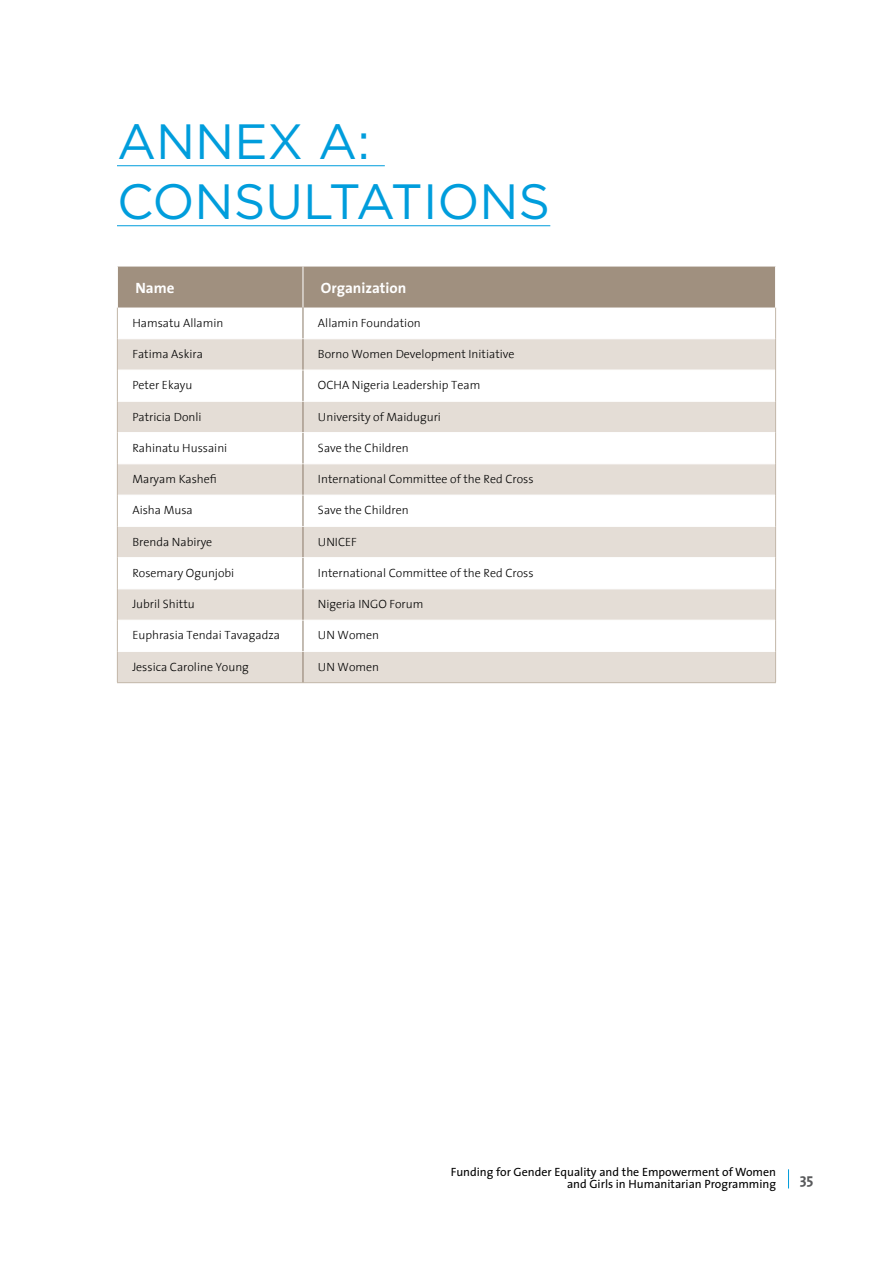
<style>
.page{position:relative;width:893px;height:1263px;background:#fff}
.page>*{position:absolute;margin:0;border:0;box-sizing:border-box;transform-origin:0 0}
.t1{font:49.5px/60px "Gotham";color:#009ddc}
.t2{font:700 15px "The Sans";color:#fff}
.t3{font:700 15px "The Sans";color:#58595b}
.t4{font:300 12px "The Sans";color:#000}
.t5{font:12px/12px "The Sans";color:#000;text-align:right}
</style>
<div class="page">
<svg style="left:788px;top:1169px;width:1px;height:19px"></svg>
<hr style="left:117px;top:165px;width:268px;height:1px;background:#009ddc">
<hr style="left:117px;top:225px;width:433px;height:1px;background:#009ddc">
<div style="left:118px;top:267px;width:657px;height:40px;background:#a0907f"></div>
<svg style="left:118px;top:339px;width:657px;height:343px;fill:#e4ddd6"></svg>
<hr style="left:303px;top:267px;width:1px;height:40px;background:#fff">
<hr style="left:118px;top:370px;width:185px;height:1px;background:#fff">
<hr style="left:303px;top:370px;width:472px;height:1px;background:#fff">
<hr style="left:118px;top:401px;width:185px;height:1px;background:#fff">
<hr style="left:303px;top:401px;width:472px;height:1px;background:#fff">
<hr style="left:118px;top:432px;width:185px;height:1px;background:#fff">
<hr style="left:303px;top:432px;width:472px;height:1px;background:#fff">
<hr style="left:118px;top:463px;width:185px;height:1px;background:#fff">
<hr style="left:303px;top:463px;width:472px;height:1px;background:#fff">
<hr style="left:118px;top:495px;width:185px;height:1px;background:#fff">
<hr style="left:303px;top:495px;width:472px;height:1px;background:#fff">
<hr style="left:118px;top:526px;width:185px;height:1px;background:#fff">
<hr style="left:303px;top:526px;width:472px;height:1px;background:#fff">
<hr style="left:118px;top:557px;width:185px;height:1px;background:#fff">
<hr style="left:303px;top:557px;width:472px;height:1px;background:#fff">
<hr style="left:118px;top:588px;width:185px;height:1px;background:#fff">
<hr style="left:303px;top:588px;width:472px;height:1px;background:#fff">
<hr style="left:118px;top:620px;width:185px;height:1px;background:#fff">
<hr style="left:303px;top:620px;width:472px;height:1px;background:#fff">
<hr style="left:118px;top:651px;width:185px;height:1px;background:#fff">
<hr style="left:303px;top:651px;width:472px;height:1px;background:#fff">
<hr style="left:117px;top:307px;width:1px;height:32px;background:#c2b6a8">
<hr style="left:775px;top:307px;width:1px;height:32px;background:#c2b6a8">
<hr style="left:117px;top:339px;width:1px;height:31px;background:#c2b6a8">
<hr style="left:775px;top:339px;width:1px;height:31px;background:#c2b6a8">
<hr style="left:117px;top:370px;width:1px;height:31px;background:#c2b6a8">
<hr style="left:775px;top:370px;width:1px;height:31px;background:#c2b6a8">
<hr style="left:117px;top:401px;width:1px;height:32px;background:#c2b6a8">
<hr style="left:775px;top:401px;width:1px;height:32px;background:#c2b6a8">
<hr style="left:117px;top:433px;width:1px;height:31px;background:#c2b6a8">
<hr style="left:775px;top:433px;width:1px;height:31px;background:#c2b6a8">
<hr style="left:117px;top:464px;width:1px;height:31px;background:#c2b6a8">
<hr style="left:775px;top:464px;width:1px;height:31px;background:#c2b6a8">
<hr style="left:117px;top:495px;width:1px;height:31px;background:#c2b6a8">
<hr style="left:775px;top:495px;width:1px;height:31px;background:#c2b6a8">
<hr style="left:117px;top:526px;width:1px;height:32px;background:#c2b6a8">
<hr style="left:775px;top:526px;width:1px;height:32px;background:#c2b6a8">
<hr style="left:117px;top:558px;width:1px;height:31px;background:#c2b6a8">
<hr style="left:775px;top:558px;width:1px;height:31px;background:#c2b6a8">
<hr style="left:117px;top:589px;width:1px;height:31px;background:#c2b6a8">
<hr style="left:775px;top:589px;width:1px;height:31px;background:#c2b6a8">
<hr style="left:117px;top:620px;width:1px;height:31px;background:#c2b6a8">
<hr style="left:775px;top:620px;width:1px;height:31px;background:#c2b6a8">
<hr style="left:117px;top:651px;width:1px;height:31px;background:#c2b6a8">
<hr style="left:775px;top:651px;width:1px;height:31px;background:#c2b6a8">
<hr style="left:117px;top:682px;width:186px;height:1px;background:#c2b6a8">
<hr style="left:303px;top:682px;width:473px;height:1px;background:#c2b6a8">
<hr style="left:303px;top:307px;width:1px;height:31px;background:#8a7967">
<hr style="left:303px;top:339px;width:1px;height:31px;background:#8a7967">
<hr style="left:303px;top:370px;width:1px;height:31px;background:#8a7967">
<hr style="left:303px;top:402px;width:1px;height:30px;background:#8a7967">
<hr style="left:303px;top:433px;width:1px;height:30px;background:#8a7967">
<hr style="left:303px;top:464px;width:1px;height:31px;background:#8a7967">
<hr style="left:303px;top:495px;width:1px;height:31px;background:#8a7967">
<hr style="left:303px;top:527px;width:1px;height:30px;background:#8a7967">
<hr style="left:303px;top:558px;width:1px;height:30px;background:#8a7967">
<hr style="left:303px;top:589px;width:1px;height:31px;background:#8a7967">
<hr style="left:303px;top:620px;width:1px;height:31px;background:#8a7967">
<hr style="left:303px;top:652px;width:1px;height:30px;background:#8a7967">
<h1 class="t1" style="left:117px;top:111px;width:435px">ANNEX A:<br>CONSULTATIONS</h1>
<p class="t2" style="left:135px;top:275px;width:41px">Name</p>
<p class="t2" style="left:321px;top:275px;width:87px">Organization</p>
<p class="t4" style="left:132px;top:313px;width:93px">Hamsatu Allamin</p>
<p class="t4" style="left:318px;top:313px;width:104px">Allamin Foundation</p>
<p class="t4" style="left:132px;top:344px;width:72px">Fatima Askira</p>
<p class="t4" style="left:318px;top:344px;width:198px">Borno Women Development Initiative</p>
<p class="t4" style="left:132px;top:375px;width:62px">Peter Ekayu</p>
<p class="t4" style="left:318px;top:375px;width:164px">OCHA Nigeria Leadership Team</p>
<p class="t4" style="left:132px;top:407px;width:71px">Patricia Donli</p>
<p class="t4" style="left:318px;top:407px;width:125px">University of Maiduguri</p>
<p class="t4" style="left:132px;top:438px;width:96px">Rahinatu Hussaini</p>
<p class="t4" style="left:318px;top:438px;width:92px">Save the Children</p>
<p class="t4" style="left:132px;top:469px;width:86px">Maryam Kashefi</p>
<p class="t4" style="left:318px;top:469px;width:217px">International Committee of the Red Cross</p>
<p class="t4" style="left:132px;top:500px;width:62px">Aisha Musa</p>
<p class="t4" style="left:318px;top:500px;width:92px">Save the Children</p>
<p class="t4" style="left:132px;top:532px;width:81px">Brenda Nabirye</p>
<p class="t4" style="left:318px;top:532px;width:40px">UNICEF</p>
<p class="t4" style="left:132px;top:563px;width:103px">Rosemary Ogunjobi</p>
<p class="t4" style="left:318px;top:563px;width:217px">International Committee of the Red Cross</p>
<p class="t4" style="left:132px;top:594px;width:64px">Jubril Shittu</p>
<p class="t4" style="left:318px;top:594px;width:107px">Nigeria INGO Forum</p>
<p class="t4" style="left:132px;top:625px;width:149px">Euphrasia Tendai Tavagadza</p>
<p class="t4" style="left:318px;top:625px;width:63px">UN Women</p>
<p class="t4" style="left:132px;top:657px;width:118px">Jessica Caroline Young</p>
<p class="t4" style="left:318px;top:657px;width:63px">UN Women</p>
<p class="t5" style="left:451px;top:1165px;width:327px">Funding for Gender Equality and the Empowerment of Women and Girls in Humanitarian Programming</p>
<p class="t3" style="left:800px;top:1166px;width:15px">35</p>
</div>
